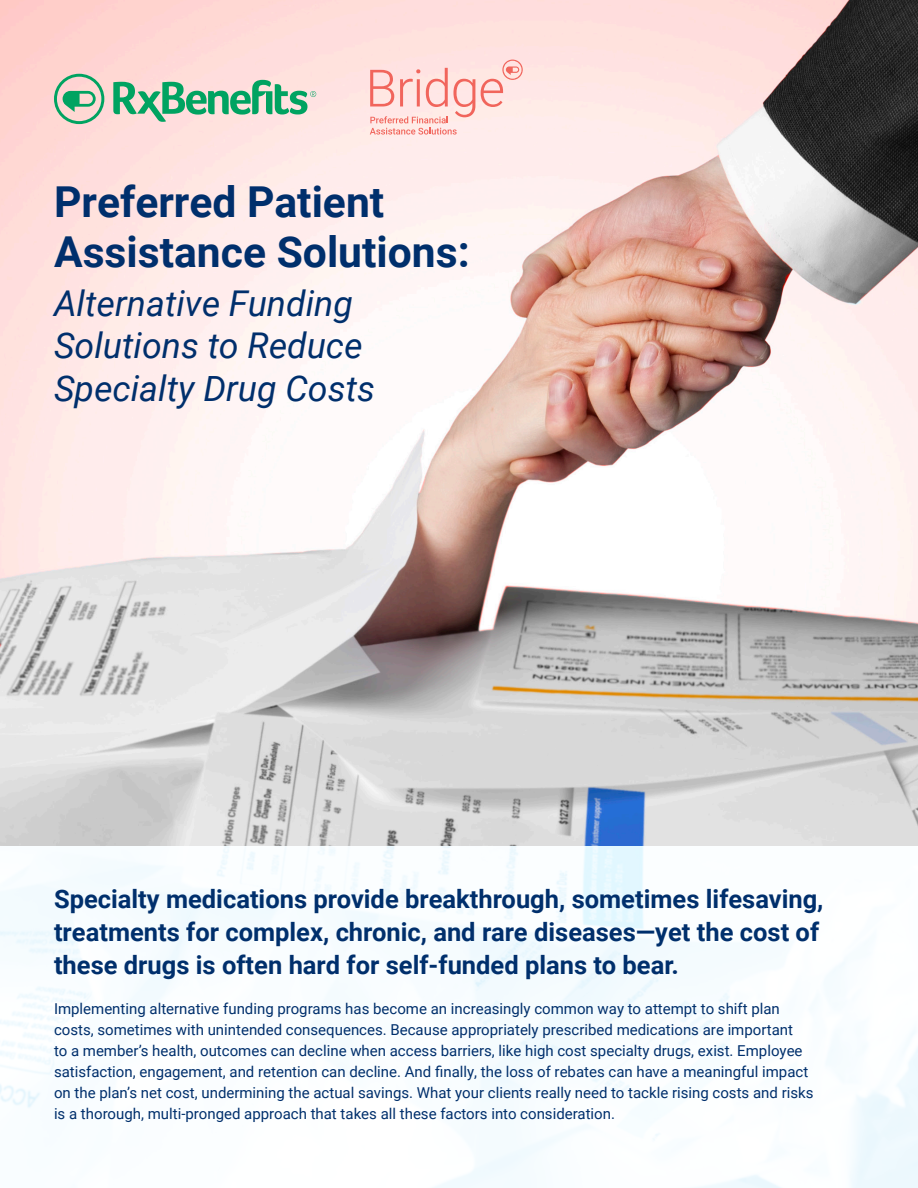
<style>
.page{position:relative;width:918px;height:1188px;background:#fff}
.page>*{position:absolute;margin:0;border:0;box-sizing:border-box;transform-origin:0 0}
.t1{font:700 42.6px/49.8px "Roboto";color:#002f6c}
.t2{font:italic 35.55px "Roboto";color:#002f6c}
.t3{font:700 25.5px/33px "Roboto";color:#002f6c}
.t4{font:15px "Roboto";color:#002f6c}
</style>
<div class="page">
<img style="left:0;top:0;width:918px;height:847px">
<svg style="left:113px;top:80px;width:203px;height:42px;background:#9ec8ad"></svg>
<svg style="left:54px;top:74px;width:50px;height:50px;background:#adc5ae"></svg>
<svg style="left:0;top:847px;width:918px;height:341px"></svg>
<svg style="left:481px;top:60px;width:42px;height:47px;background:#fccfcc"></svg>
<svg style="left:370px;top:68px;width:105px;height:67px;background:#fbcbc7"></svg>
<p class="t1" style="left:54px;top:176px;width:417px">Preferred Patient<br>Assistance Solutions:</p>
<p class="t2" style="left:54px;top:278px;width:300px">Alternative Funding</p>
<p class="t2" style="left:54px;top:321px;width:310px">Solutions to Reduce</p>
<p class="t2" style="left:54px;top:363px;width:323px">Specialty Drug Costs</p>
<p class="t3" style="left:54px;top:881px;width:771px">Specialty medications provide breakthrough, sometimes lifesaving, treatments for complex, chronic, and rare diseases—yet the cost of these drugs is often hard for self-funded plans to bear.</p>
<p class="t4" style="left:54px;top:998px;width:727px">Implementing alternative funding programs has become an increasingly common way to attempt to shift plan</p>
<p class="t4" style="left:54px;top:1019px;width:741px">costs, sometimes with unintended consequences. Because appropriately prescribed medications are important</p>
<p class="t4" style="left:54px;top:1040px;width:750px">to a member’s health, outcomes can decline when access barriers, like high cost specialty drugs, exist. Employee</p>
<p class="t4" style="left:54px;top:1061px;width:756px">satisfaction, engagement, and retention can decline. And finally, the loss of rebates can have a meaningful impact</p>
<p class="t4" style="left:54px;top:1082px;width:761px">on the plan’s net cost, undermining the actual savings. What your clients really need to tackle rising costs and risks</p>
<p class="t4" style="left:54px;top:1103px;width:563px">is a thorough, multi-pronged approach that takes all these factors into consideration.</p>
</div>
